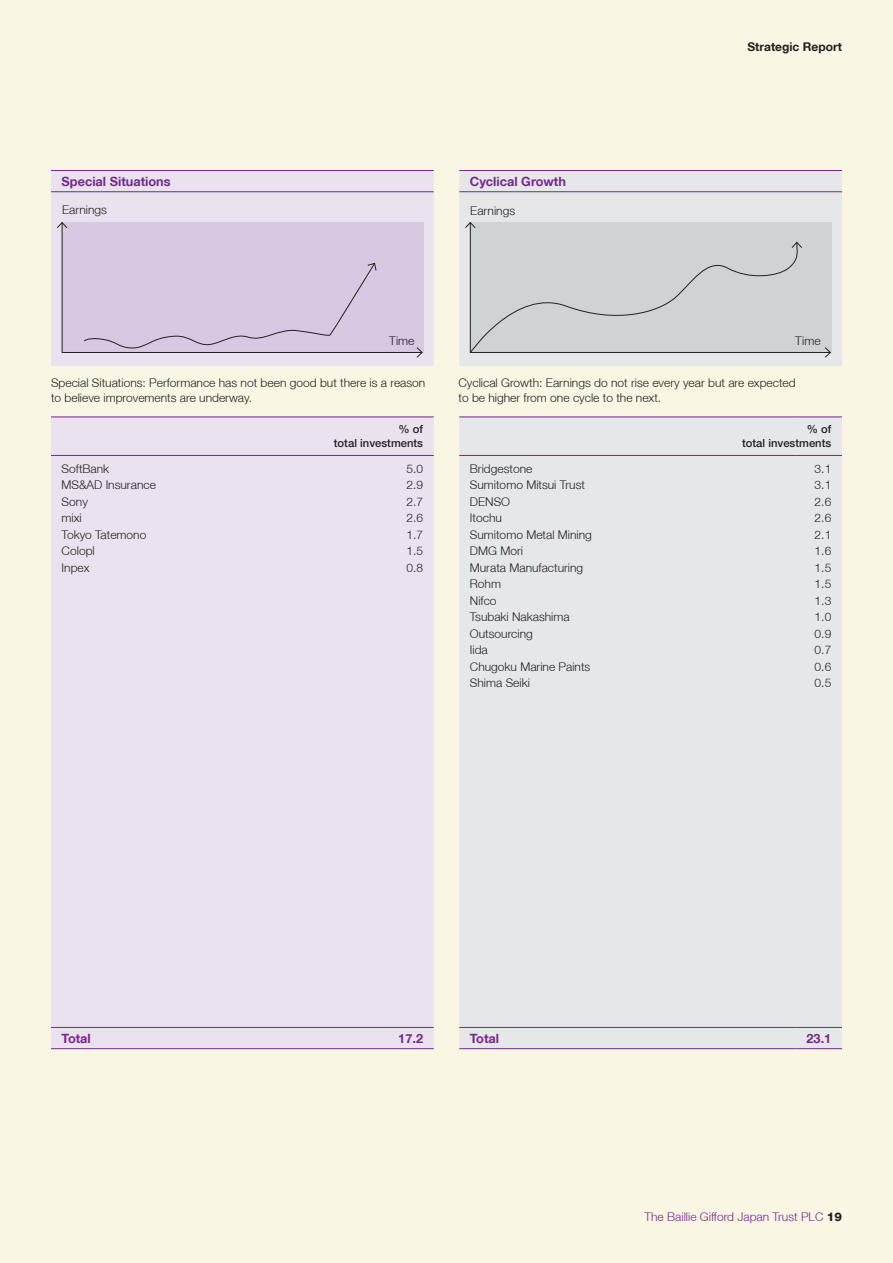
<style>
.page{position:relative;width:893px;height:1263px;background:#f9f6e4}
.page>*{position:absolute;margin:0;border:0;box-sizing:border-box;transform-origin:0 0}
.t1{font:700 12.75px "Helvetica Neue LT";color:#77278d}
.t2{font:300 12px/16.5px "Helvetica Neue LT";color:#231f20}
.t3{font:300 12px "Helvetica Neue LT";color:#77278d}
.t4{font:700 12px "Helvetica Neue LT";color:#231f20}
.t5{font:500 11.25px/13.5px "Helvetica Neue LT Std";color:#231f20;text-align:right}
.s1{font-weight:800;color:#231f20}
</style>
<div class="page">
<div style="left:51px;top:171px;width:383px;height:195px;background:#eae2ef"></div>
<div style="left:459px;top:171px;width:383px;height:195px;background:#e6e7e9"></div>
<hr style="left:51px;top:191px;width:383px;height:1px;background:#77278d">
<hr style="left:459px;top:191px;width:383px;height:1px;background:#77278d">
<hr style="left:51px;top:170px;width:383px;height:1px;background:#77278d">
<hr style="left:459px;top:170px;width:383px;height:1px;background:#77278d">
<div style="left:51px;top:417px;width:383px;height:631px;background:#eae2ef"></div>
<div style="left:459px;top:417px;width:383px;height:631px;background:#e6e7e9"></div>
<hr style="left:51px;top:1027px;width:336px;height:1px;background:#77278d">
<hr style="left:387px;top:1027px;width:47px;height:1px;background:#77278d">
<hr style="left:459px;top:1027px;width:336px;height:1px;background:#77278d">
<hr style="left:795px;top:1027px;width:47px;height:1px;background:#77278d">
<hr style="left:51px;top:1048px;width:336px;height:1px;background:#77278d">
<hr style="left:387px;top:1048px;width:47px;height:1px;background:#77278d">
<hr style="left:459px;top:1048px;width:336px;height:1px;background:#77278d">
<hr style="left:795px;top:1048px;width:47px;height:1px;background:#77278d">
<hr style="left:459px;top:455px;width:336px;height:1px;background:#77278d">
<hr style="left:795px;top:455px;width:47px;height:1px;background:#77278d">
<hr style="left:51px;top:455px;width:336px;height:1px;background:#77278d">
<hr style="left:387px;top:455px;width:47px;height:1px;background:#77278d">
<hr style="left:51px;top:416px;width:336px;height:1px;background:#77278d">
<hr style="left:387px;top:416px;width:47px;height:1px;background:#77278d">
<hr style="left:459px;top:416px;width:336px;height:1px;background:#77278d">
<hr style="left:795px;top:416px;width:47px;height:1px;background:#77278d">
<div style="left:62px;top:222px;width:361px;height:130px;background:#d7c9e1"></div>
<svg style="left:84px;top:262px;width:293px;height:87px"></svg>
<div style="left:470px;top:222px;width:362px;height:130px;background:#d1d2d4"></div>
<svg style="left:471px;top:241px;width:331px;height:111px"></svg>
<hr style="left:470px;top:223px;width:1px;height:130px;background:#231f20">
<svg style="left:464px;top:221px;width:12px;height:8px"></svg>
<hr style="left:470px;top:352px;width:360px;height:1px;background:#231f20">
<svg style="left:824px;top:347px;width:7px;height:11px"></svg>
<hr style="left:62px;top:223px;width:1px;height:130px;background:#231f20">
<svg style="left:56px;top:221px;width:12px;height:8px"></svg>
<hr style="left:62px;top:352px;width:360px;height:1px;background:#231f20">
<svg style="left:416px;top:347px;width:7px;height:11px"></svg>
<p class="t1" style="left:62px;top:173px;width:111px">Special Situations</p>
<p class="t1" style="left:470px;top:173px;width:98px">Cyclical Growth</p>
<p class="t2" style="left:62px;top:202px;width:46px">Earnings</p>
<p class="t2" style="left:470px;top:202px;width:46px">Earnings</p>
<p class="t2" style="left:389px;top:332px;width:27px">Time</p>
<p class="t4" style="left:747px;top:39px;width:96px">Strategic Report</p>
<p class="t2" style="left:795px;top:332px;width:27px">Time</p>
<p class="t2" style="left:51px;top:374px;width:376px;line-height:15.8px">Special Situations: Performance has not been good but there is a reason to believe improvements are underway.</p>
<p class="t2" style="left:458px;top:374px;width:339px;line-height:15.8px">Cyclical Growth: Earnings do not rise every year but are expected to be higher from one cycle to the next.</p>
<p class="t5" style="left:334px;top:423px;width:91px">% of<br>total investments</p>
<p class="t5" style="left:742px;top:423px;width:91px">% of<br>total investments</p>
<p class="t2" style="left:62px;top:460px;width:96px">SoftBank<br>MS&amp;AD Insurance<br>Sony<br>mixi<br>Tokyo Tatemono<br>Colopl<br>Inpex</p>
<p class="t2" style="left:406px;top:460px;width:18px;text-align:justify">5.0<br>2.9<br>2.7<br>2.6<br>1.7<br>1.5<br>0.8</p>
<p class="t2" style="left:470px;top:460px;width:124px">Bridgestone<br>Sumitomo Mitsui Trust<br>DENSO<br>Itochu<br>Sumitomo Metal Mining<br>DMG Mori<br>Murata Manufacturing<br>Rohm<br>Nifco<br>Tsubaki Nakashima<br>Outsourcing<br>Iida<br>Chugoku Marine Paints<br>Shima Seiki</p>
<p class="t2" style="left:815px;top:460px;width:18px;text-align:justify">3.1<br>3.1<br>2.6<br>2.6<br>2.1<br>1.6<br>1.5<br>1.5<br>1.3<br>1.0<br>0.9<br>0.7<br>0.6<br>0.5</p>
<p class="t1" style="left:62px;top:1030px;width:31px">Total</p>
<p class="t1" style="left:398px;top:1030px;width:26px">17.2</p>
<p class="t1" style="left:470px;top:1030px;width:31px">Total</p>
<p class="t1" style="left:806px;top:1030px;width:26px">23.1</p>
<p class="t3" style="left:644px;top:1209px;width:199px">The Baillie Gifford Japan Trust PLC <span class="s1">19</span></p>
</div>
